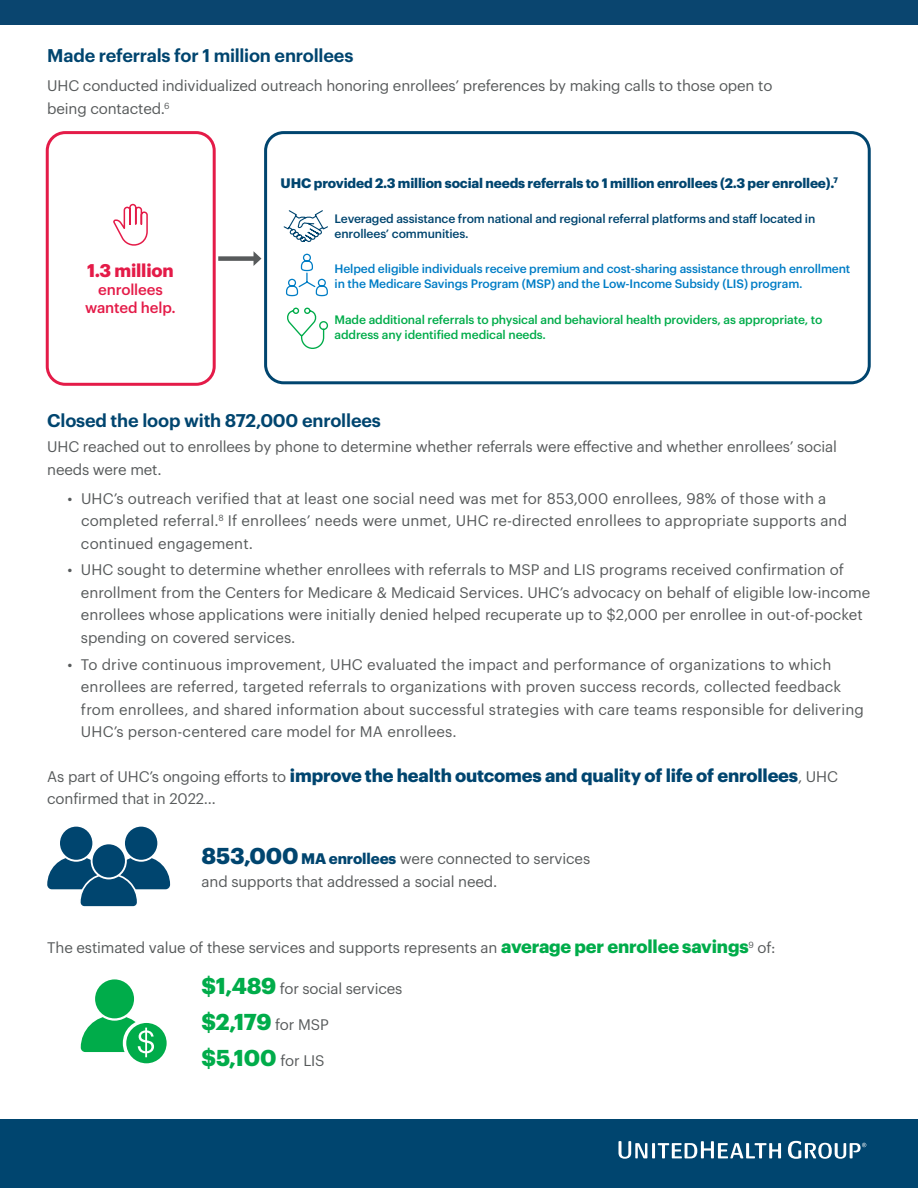
<style>
.page{position:relative;width:918px;height:1188px;background:#fff}
.page>*{position:absolute;margin:0;border:0;box-sizing:border-box;transform-origin:0 0}
.t1{font:700 22.5px/36px "Graphik";letter-spacing:-.01em;color:#00ac4a}
.t2{font:700 18px "Graphik";letter-spacing:-.01em;color:#00456f}
.t3{font:600 18px "Graphik";letter-spacing:-.01em;color:#00456f}
.t4{font:700 18px "Graphik";letter-spacing:-.01em;color:#e41b48}
.t5{font:15px/22.5px "Graphik";color:#575a5b}
.t6{font:500 15px/18px "Graphik";letter-spacing:-.01em;color:#e41b48;text-align:center}
.t7{font:700 13.5px "Graphik";letter-spacing:-.01em;color:#00456f}
.t8{font:500 12px/15px "Graphik";letter-spacing:-.01em;color:#007dc6}
.t9{font:500 12px/15px "Graphik";letter-spacing:-.01em;color:#00ac4a}
.t10{font:500 12px/15px "Graphik";letter-spacing:-.01em;color:#00456f}
.s1{font-weight:400;font-size:15px;color:#575a5b}
.s2{font-weight:700;font-size:22.5px;color:#00456f}
.s3{font-weight:700;color:#00456f}
.s4{font-weight:700;font-size:18px;color:#00ac4a}
.s5{font-weight:700;font-size:22.5px;color:#00ac4a}
</style>
<div class="page">
<div style="left:0;top:0;width:918px;height:25px;background:#0a456f"></div>
<div style="left:0;top:1120px;width:918px;height:68px;background:#00456f"></div>
<svg style="left:619px;top:1140px;width:248px;height:19px"></svg>
<svg style="left:113px;top:203px;width:35px;height:43px"></svg>
<div style="left:46px;top:131px;width:170px;height:255px;border:3px solid #e41b48;border-radius:18px"></div>
<div style="left:264px;top:131px;width:607px;height:253px;border:3px solid #00456f;border-radius:18px"></div>
<svg style="left:283px;top:210px;width:45px;height:32px"></svg>
<svg style="left:287px;top:307px;width:42px;height:42px"></svg>
<svg style="left:286px;top:253px;width:42px;height:44px"></svg>
<div style="left:218px;top:256px;width:37px;height:5px;background:#575a5b"></div>
<svg style="left:254px;top:252px;width:7px;height:14px"></svg>
<svg style="left:47px;top:826px;width:123px;height:81px"></svg>
<svg style="left:125px;top:1021px;width:43px;height:44px"></svg>
<div style="left:123px;top:1020px;width:47px;height:47px;border:3px solid #fff;border-radius:50%"></div>
<svg style="left:80px;top:979px;width:74px;height:78px"></svg>
<p class="t3" style="left:47px;top:42px;width:308px">Made referrals for 1 million enrollees</p>
<p class="t5" style="left:47px;top:73px;width:727px">UHC conducted individualized outreach honoring enrollees’ preferences by making calls to those open to being contacted.<sup>6</sup></p>
<p class="t4" style="left:87px;top:257px;width:88px">1.3 million</p>
<p class="t6" style="left:85px;top:279px;width:92px">enrollees wanted help.</p>
<p class="t7" style="left:281px;top:173px;width:559px">UHC provided 2.3 million social needs referrals to 1 million enrollees (2.3 per enrollee).<sup>7</sup></p>
<p class="t10" style="left:335px;top:210px;width:482px">Leveraged assistance from national and regional referral platforms and staff located in enrollees’ communities.</p>
<p class="t8" style="left:335px;top:261px;width:517px">Helped eligible individuals receive premium and cost-sharing assistance through enrollment in the Medicare Savings Program (MSP) and the Low-Income Subsidy (LIS) program.</p>
<p class="t9" style="left:335px;top:311px;width:489px">Made additional referrals to physical and behavioral health providers, as appropriate, to address any identified medical needs.</p>
<p class="t3" style="left:47px;top:407px;width:335px">Closed the loop with 872,000 enrollees</p>
<p class="t5" style="left:47px;top:434px;width:791px">UHC reached out to enrollees by phone to determine whether referrals were effective and whether enrollees’ social needs were met.</p>
<p class="t5" style="left:81px;top:486px;width:768px;text-indent:-13px">• UHC’s outreach verified that at least one social need was met for 853,000 enrollees, 98% of those with a completed referral.<sup>8</sup> If enrollees’ needs were unmet, UHC re-directed enrollees to appropriate supports and continued engagement.</p>
<p class="t5" style="left:81px;top:558px;width:791px;text-indent:-14px">• UHC sought to determine whether enrollees with referrals to MSP and LIS programs received confirmation of enrollment from the Centers for Medicare &amp; Medicaid Services. UHC’s advocacy on behalf of eligible low-income enrollees whose applications were initially denied helped recuperate up to $2,000 per enrollee in out-of-pocket spending on covered services.</p>
<p class="t5" style="left:81px;top:652px;width:784px;text-indent:-14px">• To drive continuous improvement, UHC evaluated the impact and performance of organizations to which enrollees are referred, targeted referrals to organizations with proven success records, collected feedback from enrollees, and shared information about successful strategies with care teams responsible for delivering UHC’s person-centered care model for MA enrollees.</p>
<p class="t2" style="left:47px;top:761px;width:792px"><span class="s1">As part of UHC’s ongoing efforts to</span> improve the health outcomes and quality of life of enrollees<span class="s1">, UHC</span></p>
<p class="t5" style="left:47px;top:786px;width:170px">confirmed that in 2022…</p>
<p class="t5" style="left:202px;top:846px;width:390px"><span class="s2">853,000</span> <span class="s3">MA enrollees</span> were connected to services and supports that addressed a social need.</p>
<p class="t5" style="left:47px;top:935px;width:730px">The estimated value of these services and supports represents an <span class="s4">average per enrollee savings</span><sup>9</sup> of:</p>
<p class="t5" style="left:202px;top:976px;width:202px"><span class="s5">$1,489</span> for social services</p>
<h1 class="t1" style="left:202px;top:1001px;width:129px">$2,179 <span class="s1">for MSP </span>$5,100 <span class="s1">for LIS</span></h1>
</div>
